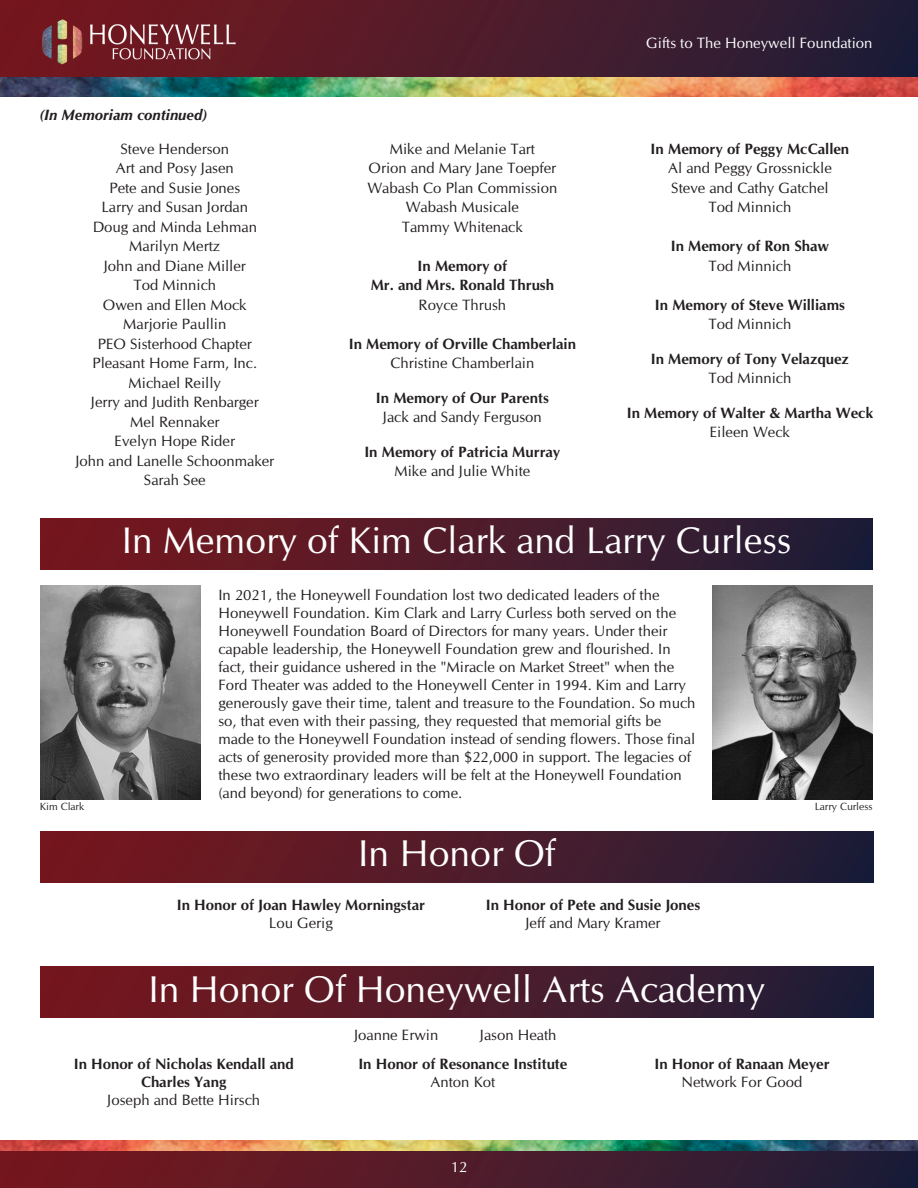
<style>
.page{position:relative;width:918px;height:1188px;background:#fff}
.page>*{position:absolute;margin:0;border:0;box-sizing:border-box;transform-origin:0 0}
.t1{font:37.5px "CG Omega";color:#fff}
.t2{font:37.2px "CG Omega";color:#fff}
.t3{font:15px/19.5px "CG Omega";color:#231f20;text-align:center}
.t4{font:700 15px/19.5px "CG Omega";color:#231f20;text-align:center}
.t5{font:15px "CG Omega";color:#fff}
.t6{font:italic 700 15px "CG Omega";color:#231f20}
.t7{font:10.5px "CG Omega";color:#231f20}
</style>
<div class="page">
<div style="left:0;top:0;width:918px;height:80px;background:linear-gradient(to right,#7c171c,#201e38)"></div>
<img style="left:40px;top:19px;width:200px;height:47px">
<img style="left:0;top:78px;width:918px;height:18px">
<img style="left:0;top:1140px;width:918px;height:12px">
<div style="left:0;top:1152px;width:918px;height:36px;background:linear-gradient(to right,#7d171c,#1f1e38)"></div>
<img style="left:40px;top:586px;width:161px;height:213px">
<div style="left:40px;top:519px;width:833px;height:51px;background:linear-gradient(to right,#7c171c,#201e38)"></div>
<img style="left:712px;top:586px;width:161px;height:213px">
<div style="left:40px;top:832px;width:833px;height:51px;background:linear-gradient(to right,#7c171c,#201e38)"></div>
<div style="left:40px;top:967px;width:833px;height:51px;background:linear-gradient(to right,#7c171c,#201e38)"></div>
<p class="t6" style="left:40px;top:106px;width:168px">(In Memoriam continued)</p>
<p class="t3" style="left:75px;top:139px;width:200px">Steve Henderson<br>Art and Posy Jasen<br>Pete and Susie Jones<br>Larry and Susan Jordan<br>Doug and Minda Lehman<br>Marilyn Mertz<br>John and Diane Miller<br>Tod Minnich<br>Owen and Ellen Mock<br>Marjorie Paullin<br>PEO Sisterhood Chapter<br>Pleasant Home Farm, Inc.<br>Michael Reilly<br>Jerry and Judith Renbarger<br>Mel Rennaker<br>Evelyn Hope Rider<br>John and Lanelle Schoonmaker<br>Sarah See</p>
<p class="t3" style="left:367px;top:139px;width:192px">Mike and Melanie Tart<br>Orion and Mary Jane Toepfer<br>Wabash Co Plan Commission<br>Wabash Musicale<br>Tammy Whitenack</p>
<p class="t4" style="left:371px;top:256px;width:185px">In Memory of<br>Mr. and Mrs. Ronald Thrush</p>
<p class="t3" style="left:419px;top:295px;width:89px">Royce Thrush</p>
<p class="t4" style="left:349px;top:334px;width:229px">In Memory of Orville Chamberlain</p>
<p class="t3" style="left:390px;top:353px;width:145px">Christine Chamberlain</p>
<p class="t4" style="left:376px;top:388px;width:174px">In Memory of Our Parents</p>
<p class="t3" style="left:383px;top:407px;width:161px">Jack and Sandy Ferguson</p>
<p class="t4" style="left:364px;top:442px;width:198px">In Memory of Patricia Murray</p>
<p class="t3" style="left:395px;top:461px;width:137px">Mike and Julie White</p>
<p class="t5" style="left:646px;top:34px;width:228px">Gifts to The Honeywell Foundation</p>
<p class="t4" style="left:651px;top:139px;width:200px">In Memory of Peggy McCallen</p>
<p class="t3" style="left:668px;top:158px;width:165px">Al and Peggy Grossnickle<br>Steve and Cathy Gatchel<br>Tod Minnich</p>
<p class="t4" style="left:671px;top:236px;width:160px">In Memory of Ron Shaw</p>
<p class="t3" style="left:709px;top:256px;width:84px">Tod Minnich</p>
<p class="t4" style="left:655px;top:295px;width:192px">In Memory of Steve Williams</p>
<p class="t3" style="left:709px;top:314px;width:84px">Tod Minnich</p>
<p class="t4" style="left:651px;top:349px;width:200px">In Memory of Tony Velazquez</p>
<p class="t3" style="left:709px;top:368px;width:84px">Tod Minnich</p>
<p class="t4" style="left:627px;top:403px;width:248px">In Memory of Walter &amp; Martha Weck</p>
<p class="t3" style="left:710px;top:422px;width:82px">Eileen Weck</p>
<h2 class="t2" style="left:122px;top:519px;width:671px">In Memory of Kim Clark and Larry Curless</h2>
<p class="t3" style="left:218px;top:586px;width:479px;line-height:18px;text-align:left">In 2021, the Honeywell Foundation lost two dedicated leaders of the Honeywell Foundation. Kim Clark and Larry Curless both served on the Honeywell Foundation Board of Directors for many years. Under their capable leadership, the Honeywell Foundation grew and flourished. In fact, their guidance ushered in the "Miracle on Market Street" when the Ford Theater was added to the Honeywell Center in 1994. Kim and Larry generously gave their time, talent and treasure to the Foundation. So much so, that even with their passing, they requested that memorial gifts be made to the Honeywell Foundation instead of sending flowers. Those final acts of generosity provided more than $22,000 in support. The legacies of these two extraordinary leaders will be felt at the Honeywell Foundation (and beyond) for generations to come.</p>
<p class="t7" style="left:40px;top:800px;width:46px">Kim Clark</p>
<p class="t7" style="left:815px;top:800px;width:59px">Larry Curless</p>
<h1 class="t1" style="left:358px;top:832px;width:199px">In Honor Of</h1>
<p class="t4" style="left:177px;top:895px;width:250px">In Honor of Joan Hawley Morningstar</p>
<p class="t3" style="left:269px;top:913px;width:65px">Lou Gerig</p>
<p class="t4" style="left:486px;top:895px;width:216px">In Honor of Pete and Susie Jones</p>
<p class="t3" style="left:525px;top:913px;width:137px">Jeff and Mary Kramer</p>
<h1 class="t1" style="left:148px;top:967px;width:618px">In Honor Of Honeywell Arts Academy</h1>
<p class="t4" style="left:74px;top:1055px;width:222px;line-height:18px">In Honor of Nicholas Kendall and<br>Charles Yang</p>
<p class="t3" style="left:107px;top:1090px;width:154px">Joseph and Bette Hirsch</p>
<p class="t3" style="left:354px;top:1025px;width:86px">Joanne Erwin</p>
<p class="t3" style="left:480px;top:1025px;width:78px">Jason Heath</p>
<p class="t4" style="left:358px;top:1054px;width:211px">In Honor of Resonance Institute</p>
<p class="t3" style="left:431px;top:1072px;width:66px">Anton Kot</p>
<p class="t5" style="left:451px;top:1158px;width:18px">12</p>
<p class="t4" style="left:654px;top:1054px;width:177px">In Honor of Ranaan Meyer</p>
<p class="t3" style="left:681px;top:1072px;width:123px">Network For Good</p>
</div>
